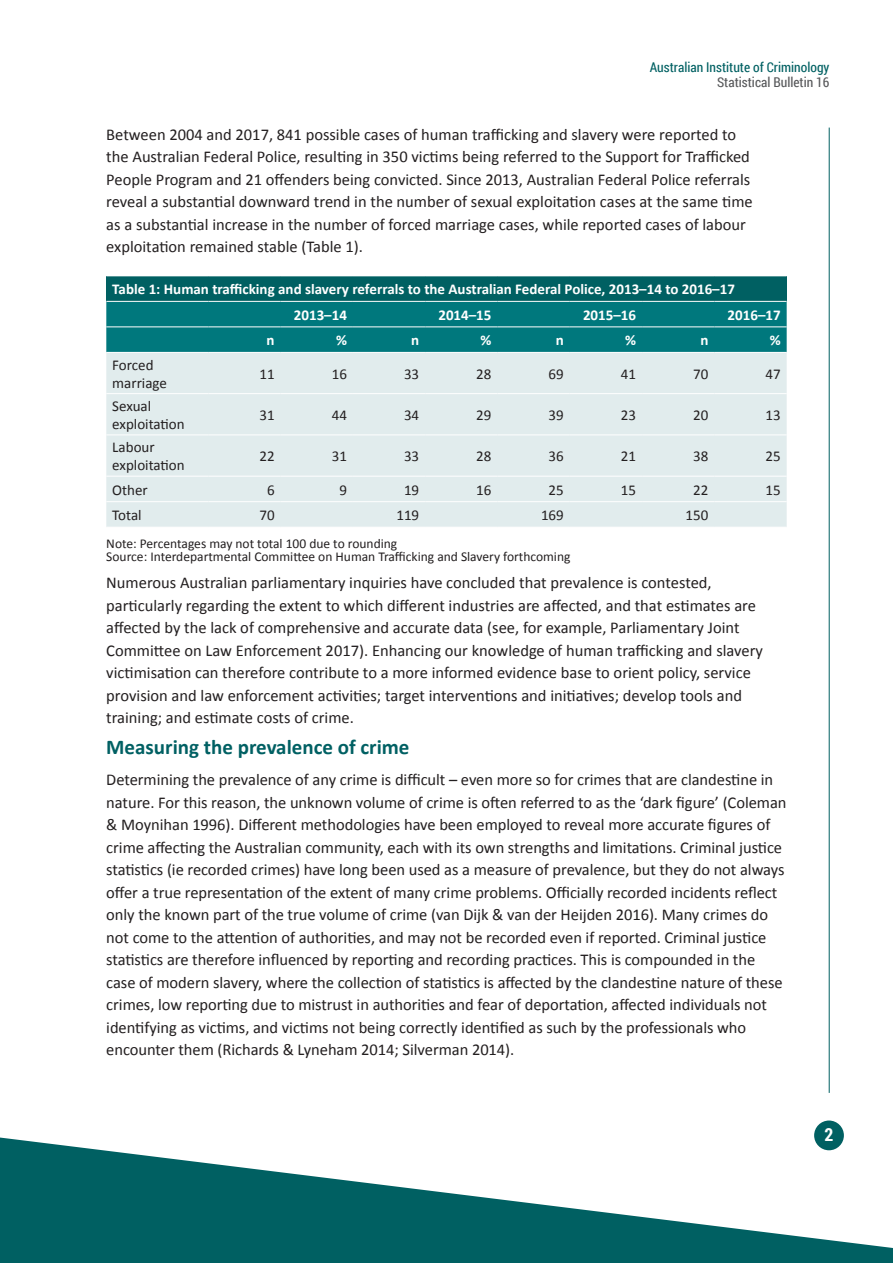
<style>
.page{position:relative;width:893px;height:1263px;background:#fff}
.page>*{position:absolute;margin:0;border:0;box-sizing:border-box;transform-origin:0 0}
.Heading_2{font:700 21px "Calibri";color:#006063}
.t1{font:700 18px "Roboto Condensed";color:#fff}
.body{font:16.5px/22.5px "Calibri";letter-spacing:-.005em;color:#231f20}
.Body__table{font:15px/18px "Calibri";color:#231f20}
.Body_table_heading{font:700 15px "Calibri";color:#fff}
.Body_table_section_h{font:700 15px "Calibri";color:#fff}
.Table_notes{font:13.5px/13.5px "Calibri";color:#231f20}
.t2{font:13.5px "Roboto Condensed";color:#006062}
.t3{font:13.5px "Roboto Condensed";color:#57585a}
</style>
<div class="page">
<hr style="left:829px;top:128px;width:1px;height:965px;background:#006062">
<div style="left:814px;top:1120px;width:30px;height:30px;background:#006062;border-radius:50%"></div>
<svg style="left:0;top:1137px;width:893px;height:126px;fill:#006062"></svg>
<div style="left:106px;top:276px;width:681px;height:25px;background:#006062"></div>
<div style="left:106px;top:302px;width:681px;height:50px;background:#00787d"></div>
<div style="left:106px;top:353px;width:681px;height:174px;background:#e1eced"></div>
<hr style="left:106px;top:326px;width:102px;height:1px;background:#fff">
<hr style="left:208px;top:326px;width:73px;height:1px;background:#fff">
<hr style="left:281px;top:326px;width:72px;height:1px;background:#fff">
<hr style="left:353px;top:326px;width:72px;height:1px;background:#fff">
<hr style="left:425px;top:326px;width:72px;height:1px;background:#fff">
<hr style="left:497px;top:326px;width:73px;height:1px;background:#fff">
<hr style="left:570px;top:326px;width:72px;height:1px;background:#fff">
<hr style="left:642px;top:326px;width:72px;height:1px;background:#fff">
<hr style="left:714px;top:326px;width:73px;height:1px;background:#fff">
<hr style="left:106px;top:393px;width:102px;height:1px;background:#fff">
<hr style="left:208px;top:393px;width:73px;height:1px;background:#fff">
<hr style="left:281px;top:393px;width:72px;height:1px;background:#fff">
<hr style="left:353px;top:393px;width:72px;height:1px;background:#fff">
<hr style="left:425px;top:393px;width:72px;height:1px;background:#fff">
<hr style="left:497px;top:393px;width:73px;height:1px;background:#fff">
<hr style="left:570px;top:393px;width:72px;height:1px;background:#fff">
<hr style="left:642px;top:393px;width:72px;height:1px;background:#fff">
<hr style="left:714px;top:393px;width:73px;height:1px;background:#fff">
<hr style="left:106px;top:434px;width:102px;height:1px;background:#fff">
<hr style="left:208px;top:434px;width:73px;height:1px;background:#fff">
<hr style="left:281px;top:434px;width:72px;height:1px;background:#fff">
<hr style="left:353px;top:434px;width:72px;height:1px;background:#fff">
<hr style="left:425px;top:434px;width:72px;height:1px;background:#fff">
<hr style="left:497px;top:434px;width:73px;height:1px;background:#fff">
<hr style="left:570px;top:434px;width:72px;height:1px;background:#fff">
<hr style="left:642px;top:434px;width:72px;height:1px;background:#fff">
<hr style="left:714px;top:434px;width:73px;height:1px;background:#fff">
<hr style="left:106px;top:476px;width:102px;height:1px;background:#fff">
<hr style="left:208px;top:476px;width:73px;height:1px;background:#fff">
<hr style="left:281px;top:476px;width:72px;height:1px;background:#fff">
<hr style="left:353px;top:476px;width:72px;height:1px;background:#fff">
<hr style="left:425px;top:476px;width:72px;height:1px;background:#fff">
<hr style="left:497px;top:476px;width:73px;height:1px;background:#fff">
<hr style="left:570px;top:476px;width:72px;height:1px;background:#fff">
<hr style="left:642px;top:476px;width:72px;height:1px;background:#fff">
<hr style="left:714px;top:476px;width:73px;height:1px;background:#fff">
<hr style="left:106px;top:501px;width:102px;height:1px;background:#fff">
<hr style="left:208px;top:501px;width:73px;height:1px;background:#fff">
<hr style="left:281px;top:501px;width:72px;height:1px;background:#fff">
<hr style="left:353px;top:501px;width:72px;height:1px;background:#fff">
<hr style="left:425px;top:501px;width:72px;height:1px;background:#fff">
<hr style="left:497px;top:501px;width:73px;height:1px;background:#fff">
<hr style="left:570px;top:501px;width:72px;height:1px;background:#fff">
<hr style="left:642px;top:501px;width:72px;height:1px;background:#fff">
<hr style="left:714px;top:501px;width:73px;height:1px;background:#fff">
<p class="t2" style="left:650px;top:58px;width:181px">Australian Institute of Criminology</p>
<p class="t3" style="left:717px;top:73px;width:114px">Statistical Bulletin 16</p>
<p class="body" style="left:106px;top:123px;width:648px">Between 2004 and 2017, 841 possible cases of human trafficking and slavery were reported to the Australian Federal Police, resulting in 350 victims being referred to the Support for Trafficked People Program and 21 offenders being convicted. Since 2013, Australian Federal Police referrals reveal a substantial downward trend in the number of sexual exploitation cases at the same time as a substantial increase in the number of forced marriage cases, while reported cases of labour exploitation remained stable (Table 1).</p>
<p class="Body_table_heading" style="left:112px;top:280px;width:624px">Table 1: Human trafficking and slavery referrals to the Australian Federal Police, 2013–14 to 2016–17</p>
<p class="Body_table_section_h" style="left:294px;top:305px;width:55px">2013–14</p>
<p class="Body_table_section_h" style="left:438px;top:305px;width:55px">2014–15</p>
<p class="Body_table_section_h" style="left:583px;top:305px;width:55px">2015–16</p>
<p class="Body_table_section_h" style="left:728px;top:305px;width:55px">2016–17</p>
<p class="Body_table_section_h" style="left:267px;top:331px;width:10px">n</p>
<p class="Body_table_section_h" style="left:336px;top:331px;width:12px">%</p>
<p class="Body_table_section_h" style="left:411px;top:331px;width:10px">n</p>
<p class="Body_table_section_h" style="left:481px;top:331px;width:12px">%</p>
<p class="Body_table_section_h" style="left:556px;top:331px;width:10px">n</p>
<p class="Body_table_section_h" style="left:625px;top:331px;width:12px">%</p>
<p class="Body_table_section_h" style="left:700px;top:331px;width:10px">n</p>
<p class="Body_table_section_h" style="left:770px;top:331px;width:12px">%</p>
<p class="Body__table" style="left:112px;top:356px;width:56px">Forced marriage</p>
<p class="Body__table" style="left:259px;top:365px;width:17px">11</p>
<p class="Body__table" style="left:332px;top:365px;width:17px">16</p>
<p class="Body__table" style="left:404px;top:365px;width:17px">33</p>
<p class="Body__table" style="left:476px;top:365px;width:17px">28</p>
<p class="Body__table" style="left:549px;top:365px;width:17px">69</p>
<p class="Body__table" style="left:621px;top:365px;width:17px">41</p>
<p class="Body__table" style="left:693px;top:365px;width:17px">70</p>
<p class="Body__table" style="left:765px;top:365px;width:17px">47</p>
<p class="Body__table" style="left:112px;top:397px;width:74px">Sexual exploitation</p>
<p class="Body__table" style="left:259px;top:406px;width:17px">31</p>
<p class="Body__table" style="left:332px;top:406px;width:17px">44</p>
<p class="Body__table" style="left:404px;top:406px;width:17px">34</p>
<p class="Body__table" style="left:476px;top:406px;width:17px">29</p>
<p class="Body__table" style="left:549px;top:406px;width:17px">39</p>
<p class="Body__table" style="left:621px;top:406px;width:17px">23</p>
<p class="Body__table" style="left:693px;top:406px;width:17px">20</p>
<p class="Body__table" style="left:765px;top:406px;width:17px">13</p>
<p class="Body__table" style="left:112px;top:438px;width:74px">Labour exploitation</p>
<p class="Body__table" style="left:259px;top:447px;width:17px">22</p>
<p class="Body__table" style="left:332px;top:447px;width:17px">31</p>
<p class="Body__table" style="left:404px;top:447px;width:17px">33</p>
<p class="Body__table" style="left:476px;top:447px;width:17px">28</p>
<p class="Body__table" style="left:549px;top:447px;width:17px">36</p>
<p class="Body__table" style="left:621px;top:447px;width:17px">21</p>
<p class="Body__table" style="left:693px;top:447px;width:17px">38</p>
<p class="Body__table" style="left:765px;top:447px;width:17px">25</p>
<p class="Body__table" style="left:112px;top:481px;width:37px">Other</p>
<p class="Body__table" style="left:267px;top:481px;width:9px">6</p>
<p class="Body__table" style="left:339px;top:481px;width:9px">9</p>
<p class="Body__table" style="left:404px;top:481px;width:17px">19</p>
<p class="Body__table" style="left:476px;top:481px;width:17px">16</p>
<p class="Body__table" style="left:549px;top:481px;width:17px">25</p>
<p class="Body__table" style="left:621px;top:481px;width:17px">15</p>
<p class="Body__table" style="left:693px;top:481px;width:17px">22</p>
<p class="Body__table" style="left:765px;top:481px;width:17px">15</p>
<p class="Body__table" style="left:112px;top:506px;width:31px">Total</p>
<p class="Body__table" style="left:259px;top:506px;width:17px">70</p>
<p class="Body__table" style="left:396px;top:506px;width:24px">119</p>
<p class="Body__table" style="left:541px;top:506px;width:24px">169</p>
<p class="Body__table" style="left:686px;top:506px;width:24px">150</p>
<p class="Table_notes" style="left:106px;top:537px;width:466px">Note: Percentages may not total 100 due to rounding<br>Source: Interdepartmental Committee on Human Trafficking and Slavery forthcoming</p>
<p class="body" style="left:106px;top:571px;width:658px">Numerous Australian parliamentary inquiries have concluded that prevalence is contested, particularly regarding the extent to which different industries are affected, and that estimates are affected by the lack of comprehensive and accurate data (see, for example, Parliamentary Joint Committee on Law Enforcement 2017). Enhancing our knowledge of human trafficking and slavery victimisation can therefore contribute to a more informed evidence base to orient policy, service provision and law enforcement activities; target interventions and initiatives; develop tools and training; and estimate costs of crime.</p>
<p class="Heading_2" style="left:106px;top:734px;width:305px">Measuring the prevalence of crime</p>
<p class="body" style="left:106px;top:768px;width:682px">Determining the prevalence of any crime is difficult – even more so for crimes that are clandestine in nature. For this reason, the unknown volume of crime is often referred to as the ‘dark figure’ (Coleman &amp; Moynihan 1996). Different methodologies have been employed to reveal more accurate figures of crime affecting the Australian community, each with its own strengths and limitations. Criminal justice statistics (ie recorded crimes) have long been used as a measure of prevalence, but they do not always offer a true representation of the extent of many crime problems. Officially recorded incidents reflect only the known part of the true volume of crime (van Dijk &amp; van der Heijden 2016). Many crimes do not come to the attention of authorities, and may not be recorded even if reported. Criminal justice statistics are therefore influenced by reporting and recording practices. This is compounded in the case of modern slavery, where the collection of statistics is affected by the clandestine nature of these crimes, low reporting due to mistrust in authorities and fear of deportation, affected individuals not identifying as victims, and victims not being correctly identified as such by the professionals who encounter them (Richards &amp; Lyneham 2014; Silverman 2014).</p>
<p class="t1" style="left:824px;top:1122px;width:10px">2</p>
</div>
